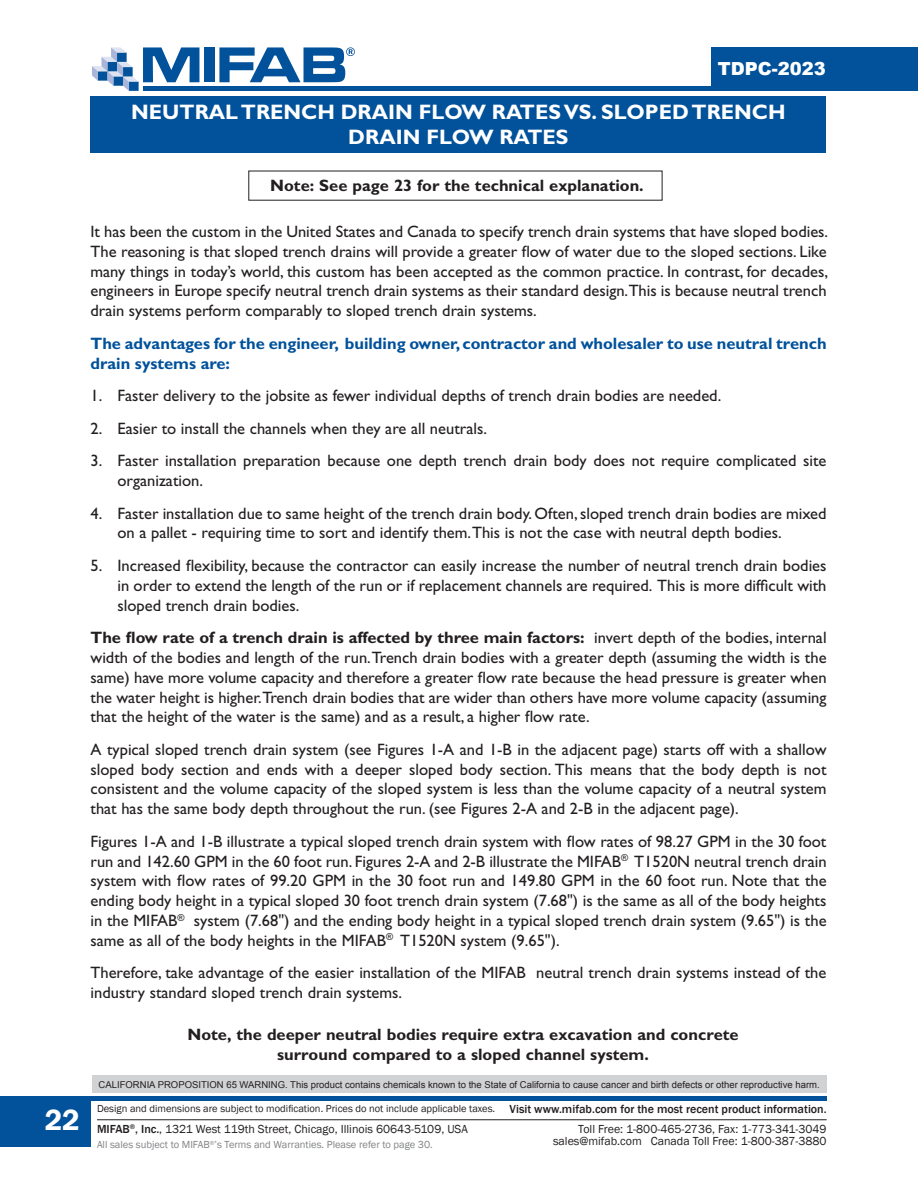
<style>
.page{position:relative;width:918px;height:1188px;background:#fff}
.page>*{position:absolute;margin:0;border:0;box-sizing:border-box;transform-origin:0 0}
.t1{font:600 30px "Franklin Gothic";color:#fff}
.Heading_1{font:700 21px/25.2px "Gill Sans Std";color:#fff;text-align:center}
.t2{font:900 18px "Arial";color:#fff}
.Body_Text{font:16.5px/19.8px "Gill Sans Std";color:#231f20;text-align:justify}
.t3{font:700 16.5px/19.8px "Gill Sans Std";color:#231f20;text-align:center}
.Body_Text-2{font:700 16.5px/19.8px "Gill Sans Std";color:#01519b}
.t4{font:12px/12px "Franklin Gothic";color:#231f20;text-align:right}
.t5{font:10.5px "Franklin Gothic";color:#231f20}
.t6{font:10.5px "Franklin Gothic";color:#808285}
.t7{font:9.45px "Arial";color:#231f20}
.s1{font-weight:700}
.s2{font-weight:500;font-size:12px}
.s3{font-weight:500}
</style>
<div class="page">
<div style="left:712px;top:47px;width:206px;height:44px;background:#01519b"></div>
<div style="left:143px;top:86px;width:684px;height:5px;background:#01519b"></div>
<svg style="left:92px;top:47px;width:107px;height:44px"></svg>
<div style="left:204px;top:47px;width:11px;height:35px;background:#01519b"></div>
<svg style="left:219px;top:47px;width:136px;height:35px"></svg>
<hr style="left:97px;top:1119px;width:730px;height:1px;background:#231f20">
<div style="left:0;top:1097px;width:91px;height:50px;background:#01519b"></div>
<hr style="left:0;top:1097px;width:827px;height:4px;background:#01519b">
<div style="left:92px;top:1076px;width:735px;height:17px;background:#d1d2d4"></div>
<div style="left:90px;top:96px;width:736px;height:57px;background:#01519b"></div>
<p class="t2" style="left:718px;top:56px;width:110px">TDPC-2023</p>
<p class="Heading_1" style="left:131px;top:99px;width:656px">NEUTRAL TRENCH DRAIN FLOW RATES VS. SLOPED TRENCH<br>DRAIN FLOW RATES</p>
<p class="t3" style="left:270px;top:176px;width:375px">Note: See page 23 for the technical explanation.</p>
<h1 class="t1" style="left:45px;top:1101px;width:37px">22</h1>
<p class="Body_Text" style="left:91px;top:222px;width:739px">It has been the custom in the United States and Canada to specify trench drain systems that have sloped bodies.<br>The reasoning is that sloped trench drains will provide a greater flow of water due to the sloped sections. Like many things in today’s world, this custom has been accepted as the common practice. In contrast, for decades, engineers in Europe specify neutral trench drain systems as their standard design.This is because neutral trench drain systems perform comparably to sloped trench drain systems.</p>
<p class="Body_Text-2" style="left:91px;top:333px;width:738px">The advantages for the engineer, building owner, contractor and wholesaler to use neutral trench drain systems are:</p>
<p class="Body_Text" style="left:91px;top:386px;width:632px">1. Faster delivery to the jobsite as fewer individual depths of trench drain bodies are needed.</p>
<p class="Body_Text" style="left:91px;top:418px;width:398px">2. Easier to install the channels when they are all neutrals.</p>
<p class="Body_Text" style="left:118px;top:451px;width:711px;text-indent:-27px">3. Faster installation preparation because one depth trench drain body does not require complicated site organization.</p>
<p class="Body_Text" style="left:118px;top:503px;width:711px;text-indent:-27px">4. Faster installation due to same height of the trench drain body. Often, sloped trench drain bodies are mixed on a pallet - requiring time to sort and identify them.This is not the case with neutral depth bodies.</p>
<p class="Body_Text" style="left:118px;top:556px;width:711px;text-indent:-27px">5. Increased flexibility, because the contractor can easily increase the number of neutral trench drain bodies in order to extend the length of the run or if replacement channels are required. This is more difficult with sloped trench drain bodies.</p>
<p class="Body_Text" style="left:91px;top:628px;width:738px"><span class="s1">The flow rate of a trench drain is affected by three main factors:</span> invert depth of the bodies, internal width of the bodies and length of the run. Trench drain bodies with a greater depth (assuming the width is the same) have more volume capacity and therefore a greater flow rate because the head pressure is greater when the water height is higher.Trench drain bodies that are wider than others have more volume capacity (assuming that the height of the water is the same) and as a result, a higher flow rate.</p>
<p class="Body_Text" style="left:91px;top:740px;width:738px">A typical sloped trench drain system (see Figures 1-A and 1-B in the adjacent page) starts off with a shallow sloped body section and ends with a deeper sloped body section. This means that the body depth is not consistent and the volume capacity of the sloped system is less than the volume capacity of a neutral system that has the same body depth throughout the run. (see Figures 2-A and 2-B in the adjacent page).</p>
<p class="Body_Text" style="left:91px;top:831px;width:738px">Figures 1-A and 1-B illustrate a typical sloped trench drain system with flow rates of 98.27 GPM in the 30 foot run and 142.60 GPM in the 60 foot run. Figures 2-A and 2-B illustrate the MIFAB<sup>®</sup> T1520N neutral trench drain system with flow rates of 99.20 GPM in the 30 foot run and 149.80 GPM in the 60 foot run. Note that the ending body height in a typical sloped 30 foot trench drain system (7.68") is the same as all of the body heights in the MIFAB<sup>®</sup> system (7.68") and the ending body height in a typical sloped trench drain system (9.65") is the same as all of the body heights in the MIFAB<sup>®</sup> T1520N system (9.65").</p>
<p class="Body_Text" style="left:91px;top:963px;width:737px">Therefore, take advantage of the easier installation of the MIFAB neutral trench drain systems instead of the industry standard sloped trench drain systems.</p>
<p class="t3" style="left:187px;top:1025px;width:553px">Note, the deeper neutral bodies require extra excavation and concrete surround compared to a sloped channel system.</p>
<p class="t7" style="left:99px;top:1078px;width:723px">CALIFORNIA PROPOSITION 65 WARNING. This product contains chemicals known to the State of California to cause cancer and birth defects or other reproductive harm.</p>
<p class="t5" style="left:97px;top:1102px;width:731px">Design and dimensions are subject to modification. Prices do not include applicable taxes. <span class="s2">Visit www.mifab.com for the most recent product information.</span></p>
<p class="t6" style="left:97px;top:1138px;width:337px">All sales subject to MIFAB<sup>®</sup>’s Terms and Warranties. Please refer to page 30.</p>
<p class="t4" style="left:97px;top:1124px;width:372px"><span class="s3">MIFAB</span><sup>®</sup><span class="s3">, Inc.</span>, 1321 West 119th Street, Chicago, Illinois 60643-5109, USA</p>
<p class="t4" style="left:553px;top:1124px;width:275px">Toll Free: 1-800-465-2736, Fax: 1-773-341-3049 sales@mifab.com Canada Toll Free: 1-800-387-3880</p>
</div>
